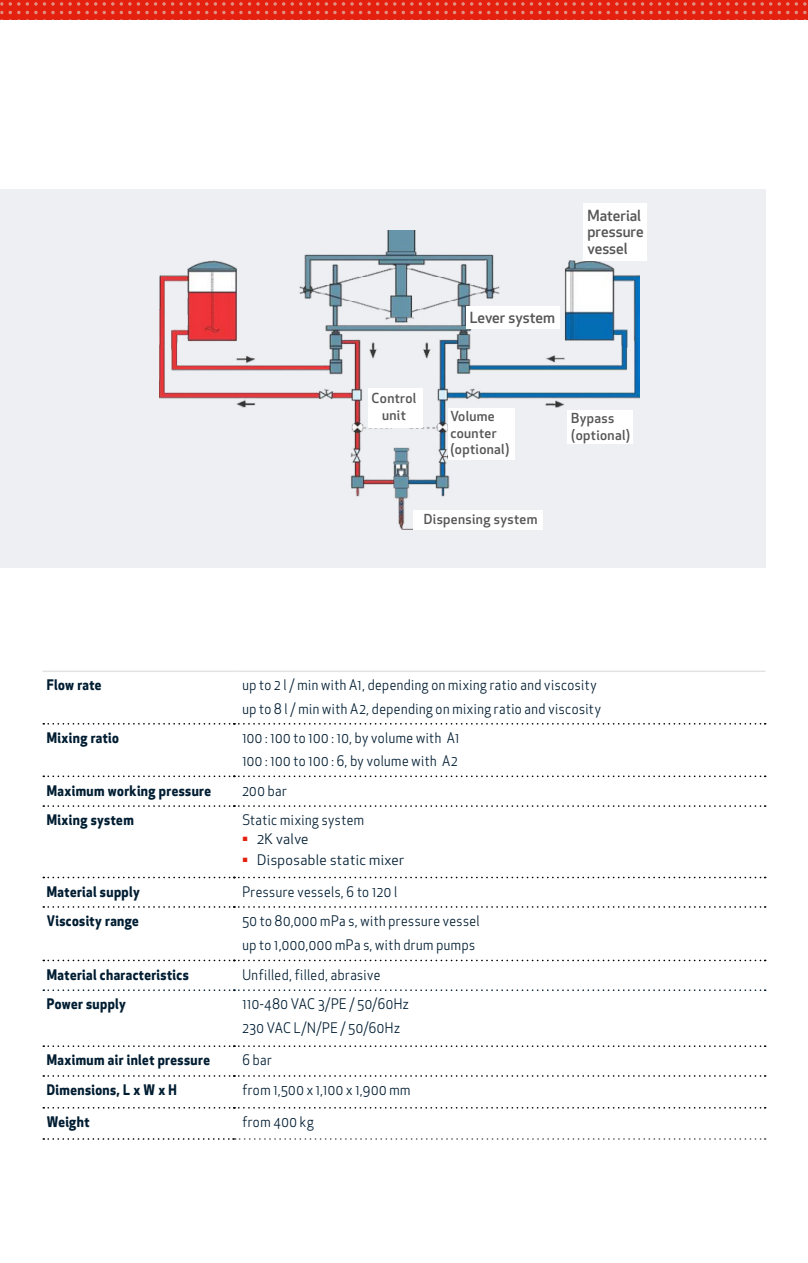
<style>
.page{position:relative;width:808px;height:1263px;background:#fff}
.page>*{position:absolute;margin:0;border:0;box-sizing:border-box;transform-origin:0 0}
.t1{font:500 15px/16.5px "Apex New";color:#565656}
.t2{font:14.25px/23.4px "Apex New";letter-spacing:.035em;color:#001d32;scale:.91 1}
.t3{font:700 14.25px "Apex New";letter-spacing:.03em;color:#001d32;scale:.91 1}
.t4{font:14.25px "Apex New";letter-spacing:.035em;color:#001d32}
.t5{font:500 13.5px/16.5px "Apex New";letter-spacing:.025em;color:#565656}
</style>
<div class="page">
<div style="left:0;top:0;width:808px;height:19px;background:#e4200e"></div>
<svg style="left:103px;top:2px;width:199px;height:12px"></svg>
<svg style="left:308px;top:2px;width:88px;height:12px"></svg>
<svg style="left:402px;top:2px;width:199px;height:12px"></svg>
<svg style="left:607px;top:2px;width:88px;height:12px"></svg>
<svg style="left:701px;top:2px;width:106px;height:12px"></svg>
<svg style="left:9px;top:2px;width:88px;height:12px"></svg>
<svg style="left:0;top:2px;width:3px;height:12px"></svg>
<div style="left:0;top:189px;width:765px;height:378px;background:#edeff3"></div>
<img style="left:159px;top:231px;width:481px;height:298px">
<svg style="left:43px;top:775px;width:723px;height:2px"></svg>
<svg style="left:43px;top:805px;width:723px;height:2px"></svg>
<svg style="left:43px;top:877px;width:723px;height:1px"></svg>
<svg style="left:43px;top:906px;width:723px;height:2px"></svg>
<svg style="left:43px;top:960px;width:723px;height:1px"></svg>
<svg style="left:43px;top:989px;width:723px;height:2px"></svg>
<svg style="left:43px;top:1045px;width:723px;height:2px"></svg>
<svg style="left:43px;top:1075px;width:723px;height:2px"></svg>
<svg style="left:43px;top:1107px;width:723px;height:1px"></svg>
<svg style="left:43px;top:1138px;width:723px;height:2px"></svg>
<hr style="left:42px;top:670px;width:192px;height:2px;background:#e3e3e3">
<hr style="left:234px;top:670px;width:531px;height:2px;background:#e3e3e3">
<svg style="left:43px;top:723px;width:723px;height:2px"></svg>
<div style="left:368px;top:389px;width:55px;height:39px;background:#fff"></div>
<div style="left:413px;top:510px;width:130px;height:20px;background:#fff"></div>
<div style="left:448px;top:408px;width:66px;height:52px;background:#fff"></div>
<div style="left:583px;top:204px;width:64px;height:57px;background:#fff"></div>
<div style="left:567px;top:411px;width:65px;height:33px;background:#fff"></div>
<div style="left:467px;top:306px;width:93px;height:23px;background:#fff"></div>
<p class="t1" style="left:470px;top:309px;width:87px">Lever system</p>
<p class="t1" style="left:587px;top:207px;width:58px">Material pressure vessel</p>
<p class="t5" style="left:372px;top:390px;width:46px;text-align:center">Control unit</p>
<p class="t5" style="left:450px;top:408px;width:60px">Volume counter (optional)</p>
<p class="t5" style="left:424px;top:511px;width:115px">Dispensing system</p>
<p class="t5" style="left:571px;top:410px;width:60px">Bypass (optional)</p>
<p class="t3" style="left:47px;top:675px;width:62px">Flow rate</p>
<p class="t2" style="left:242px;top:674px;width:396px">up to 2 l / min with A1, depending on mixing ratio and viscosity up to 8 l / min with A2, depending on mixing ratio and viscosity</p>
<p class="t3" style="left:47px;top:727px;width:81px">Mixing ratio</p>
<p class="t2" style="left:242px;top:726px;width:240px">100 : 100 to 100 : 10, by volume with A1<br>100 : 100 to 100 : 6, by volume with A2</p>
<p class="t3" style="left:47px;top:780px;width:182px">Maximum working pressure</p>
<p class="t2" style="left:242px;top:779px;width:50px">200 bar</p>
<p class="t3" style="left:47px;top:810px;width:97px">Mixing system</p>
<p class="t2" style="left:242px;top:808px;width:135px">Static mixing system</p>
<p class="t4" style="left:242px;top:830px;width:68px"><sup>▪</sup> 2K valve</p>
<p class="t4" style="left:242px;top:851px;width:163px"><sup>▪</sup> Disposable static mixer</p>
<p class="t3" style="left:47px;top:881px;width:104px">Material supply</p>
<p class="t2" style="left:242px;top:880px;width:172px">Pressure vessels, 6 to 120 l</p>
<p class="t3" style="left:47px;top:911px;width:103px">Viscosity range</p>
<p class="t2" style="left:242px;top:909px;width:262px">50 to 80,000 mPa s, with pressure vessel up to 1,000,000 mPa s, with drum pumps</p>
<p class="t3" style="left:47px;top:964px;width:158px">Material characteristics</p>
<p class="t2" style="left:242px;top:963px;width:153px">Unfilled, filled, abrasive</p>
<p class="t3" style="left:47px;top:994px;width:89px">Power supply</p>
<p class="t2" style="left:242px;top:992px;width:184px">110-480 VAC 3/PE / 50/60Hz<br>230 VAC L/N/PE / 50/60Hz</p>
<p class="t3" style="left:47px;top:1050px;width:181px">Maximum air inlet pressure</p>
<p class="t2" style="left:242px;top:1048px;width:34px">6 bar</p>
<p class="t3" style="left:47px;top:1079px;width:144px">Dimensions, L x W x H</p>
<p class="t2" style="left:242px;top:1078px;width:186px">from 1,500 x 1,100 x 1,900 mm</p>
<p class="t3" style="left:47px;top:1111px;width:49px">Weight</p>
<p class="t2" style="left:242px;top:1110px;width:80px">from 400 kg</p>
</div>
